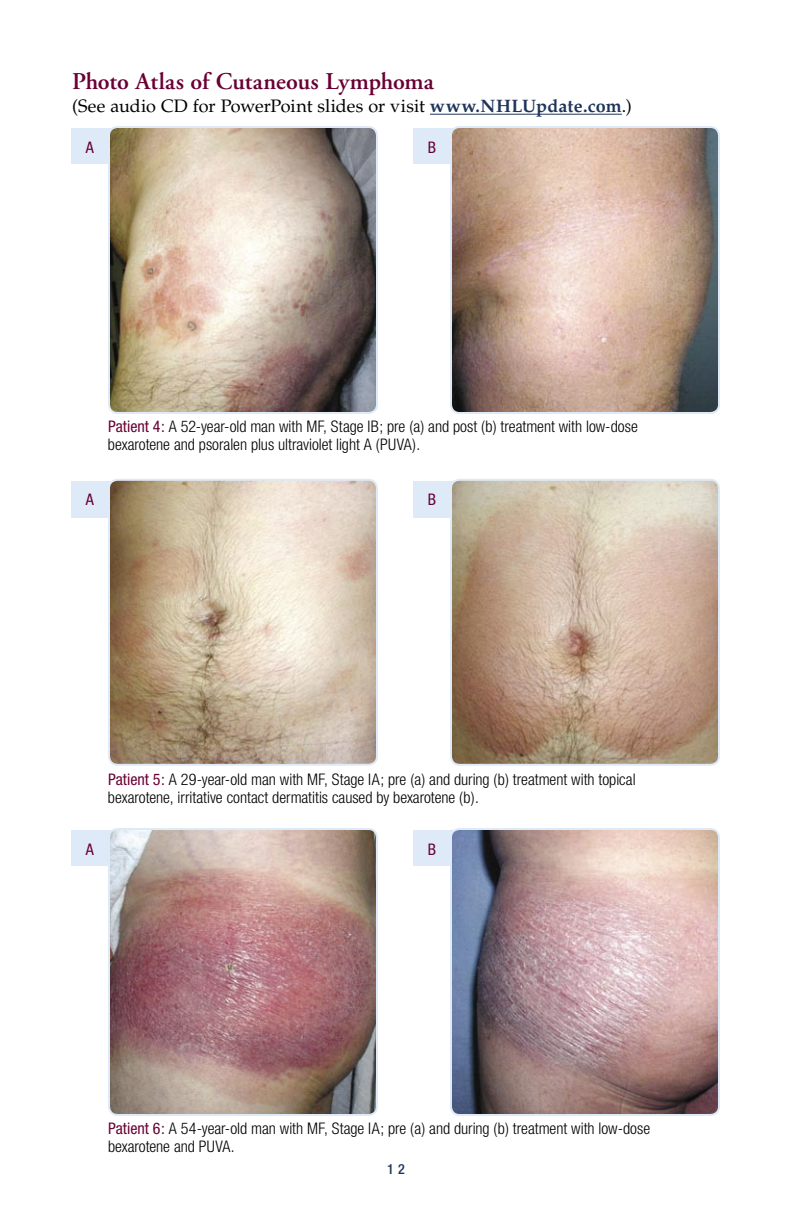
<style>
.page{position:relative;width:792px;height:1224px;background:#fff}
.page>*{position:absolute;margin:0;border:0;box-sizing:border-box;transform-origin:0 0}
.t1{font:600 24px "Adobe Garamond Pro";letter-spacing:-.005em;color:#690034}
.t2{font:18px "Palatino LT Std";color:#000}
.t3{font:300 condensed 16px/18px "Helvetica Neue";color:#000}
.t4{font:condensed 16px "Helvetica Neue";color:#690034}
.t5{font:500 condensed 14px "Helvetica Neue";color:#20345a}
.s1{font-weight:700;color:#20345a}
.s2{font-weight:400;color:#690034}
</style>
<div class="page">
<div style="left:71px;top:128px;width:72px;height:36px;background:#dfeaf8"></div>
<div style="left:413px;top:128px;width:72px;height:36px;background:#dfeaf8"></div>
<div style="left:71px;top:481px;width:72px;height:36px;background:#dfeaf8"></div>
<div style="left:413px;top:481px;width:72px;height:36px;background:#dfeaf8"></div>
<div style="left:71px;top:830px;width:72px;height:36px;background:#dfeaf8"></div>
<div style="left:413px;top:830px;width:72px;height:36px;background:#dfeaf8"></div>
<img style="left:108px;top:126px;width:270px;height:287px">
<svg style="left:107px;top:479px;width:271px;height:286px;background:#c9b7a1"></svg>
<img style="left:108px;top:828px;width:270px;height:287px">
<svg style="left:450px;top:126px;width:270px;height:287px;background:#b89f91"></svg>
<svg style="left:449px;top:479px;width:271px;height:286px;background:#c0a894"></svg>
<svg style="left:450px;top:828px;width:270px;height:287px;background:#ac9599"></svg>
<hr style="left:430px;top:114px;width:192px;height:1px;background:#20345a">
<h1 class="t1" style="left:72px;top:68px;width:364px">Photo Atlas of Cutaneous Lymphoma</h1>
<p class="t2" style="left:72px;top:96px;width:561px">(See audio CD for PowerPoint slides or visit <span class="s1">www.NHLUpdate.com</span>.)</p>
<p class="t4" style="left:86px;top:138px;width:9px">A</p>
<p class="t4" style="left:428px;top:138px;width:10px">B</p>
<p class="t3" style="left:108px;top:417px;width:531px"><span class="s2">Patient 4:</span> A 52-year-old man with MF, Stage IB; pre (a) and post (b) treatment with low-dose bexarotene and psoralen plus ultraviolet light A (PUVA).</p>
<p class="t4" style="left:86px;top:490px;width:9px">A</p>
<p class="t4" style="left:428px;top:490px;width:10px">B</p>
<p class="t3" style="left:108px;top:770px;width:529px"><span class="s2">Patient 5:</span> A 29-year-old man with MF, Stage IA; pre (a) and during (b) treatment with topical bexarotene, irritative contact dermatitis caused by bexarotene (b).</p>
<p class="t4" style="left:86px;top:840px;width:9px">A</p>
<p class="t4" style="left:428px;top:840px;width:10px">B</p>
<p class="t3" style="left:108px;top:1119px;width:544px"><span class="s2">Patient 6:</span> A 54-year-old man with MF, Stage IA; pre (a) and during (b) treatment with low-dose bexarotene and PUVA.</p>
<p class="t5" style="left:387px;top:1161px;width:19px">1 2</p>
</div>
